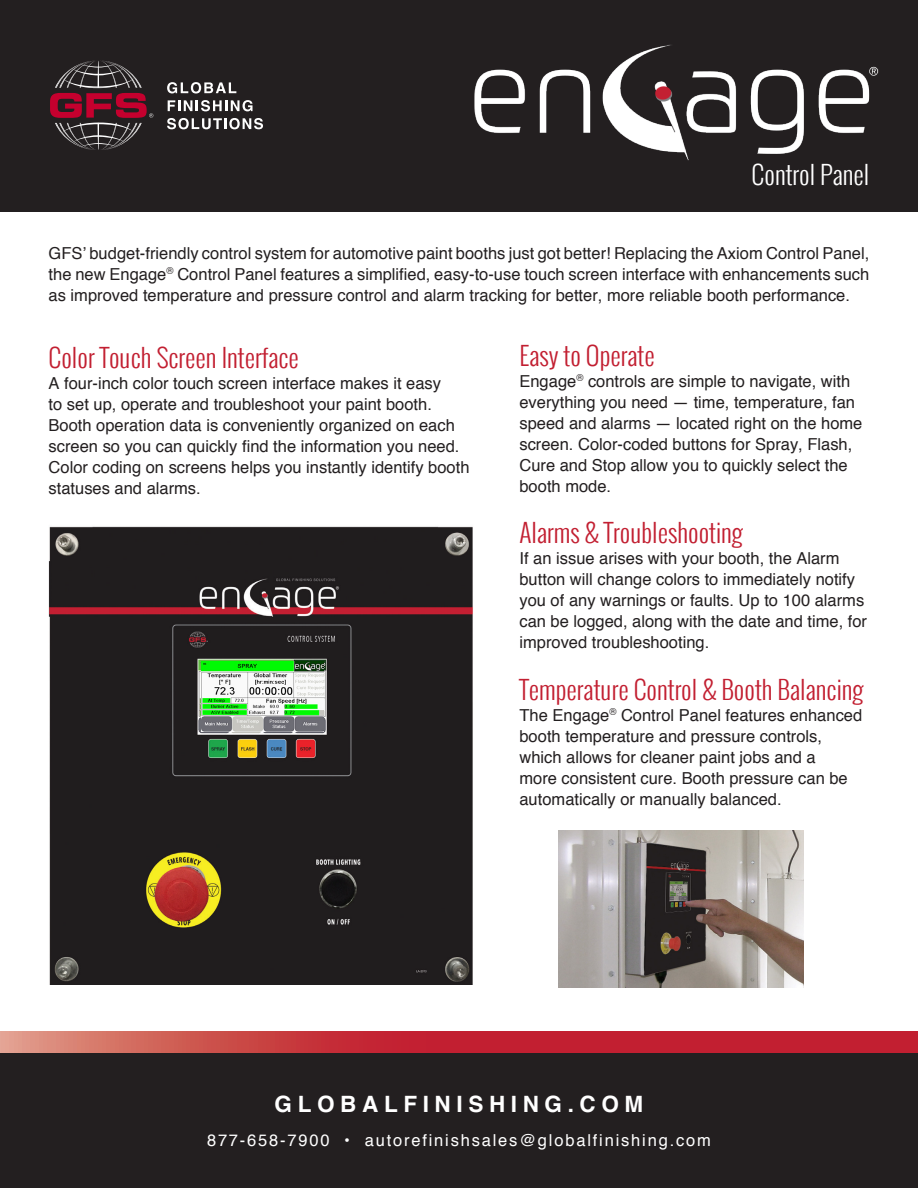
<style>
.page{position:relative;width:918px;height:1188px;background:#fff}
.page>*{position:absolute;margin:0;border:0;box-sizing:border-box;transform-origin:0 0}
.t1{font:300 25.5px "Oswald";color:#c21f31}
.t2{font:300 25.5px "Oswald";color:#fff}
.t3{font:700 22.5px "Helvetica";letter-spacing:.25em;color:#fff}
.t4{font:16.5px/21px "Helvetica";color:#231f20}
.t5{font:16.5px "Helvetica";letter-spacing:.11em;color:#fff}
</style>
<div class="page">
<div style="left:0;top:0;width:918px;height:212px;background:#231f20"></div>
<div style="left:0;top:1049px;width:918px;height:139px;background:#231f20"></div>
<svg style="left:0;top:1031px;width:918px;height:22px;background:#c73840"></svg>
<img style="left:474px;top:44px;width:405px;height:117px">
<img style="left:48px;top:526px;width:425px;height:458px">
<img style="left:201px;top:662px;width:123px;height:69px">
<img style="left:558px;top:830px;width:246px;height:158px">
<svg style="left:50px;top:60px;width:103px;height:90px"></svg>
<svg style="left:167px;top:82px;width:69px;height:12px"></svg>
<svg style="left:168px;top:100px;width:85px;height:11px"></svg>
<svg style="left:167px;top:118px;width:96px;height:11px"></svg>
<p class="t2" style="left:752px;top:155px;width:119px">Control Panel</p>
<p class="t4" style="left:49px;top:243px;width:822px;text-align:justify">GFS’ budget-friendly control system for automotive paint booths just got better! Replacing the Axiom Control Panel, the new Engage<sup>®</sup> Control Panel features a simplified, easy-to-use touch screen interface with enhancements such as improved temperature and pressure control and alarm tracking for better, more reliable booth performance.</p>
<p class="t1" style="left:49px;top:339px;width:252px">Color Touch Screen Interface</p>
<p class="t4" style="left:49px;top:373px;width:422px">A four-inch color touch screen interface makes it easy<br>to set up, operate and troubleshoot your paint booth.<br>Booth operation data is conveniently organized on each screen so you can quickly find the information you need.<br>Color coding on screens helps you instantly identify booth statuses and alarms.</p>
<p class="t1" style="left:519px;top:336px;width:137px">Easy to Operate</p>
<p class="t4" style="left:519px;top:371px;width:345px">Engage<sup>®</sup> controls are simple to navigate, with everything you need — time, temperature, fan speed and alarms — located right on the home screen. Color-coded buttons for Spray, Flash, Cure and Stop allow you to quickly select the booth mode.</p>
<p class="t1" style="left:519px;top:514px;width:225px">Alarms &amp; Troubleshooting</p>
<p class="t4" style="left:519px;top:548px;width:349px">If an issue arises with your booth, the Alarm button will change colors to immediately notify you of any warnings or faults. Up to 100 alarms can be logged, along with the date and time, for improved troubleshooting.</p>
<p class="t1" style="left:519px;top:671px;width:345px">Temperature Control &amp; Booth Balancing</p>
<p class="t4" style="left:519px;top:705px;width:344px">The Engage<sup>®</sup> Control Panel features enhanced booth temperature and pressure controls, which allows for cleaner paint jobs and a<br>more consistent cure. Booth pressure can be automatically or manually balanced.</p>
<h2 class="t3" style="left:275px;top:1086px;width:370px">GLOBALFINISHING.COM</h2>
<p class="t5" style="left:207px;top:1128px;width:505px">877-658-7900 • autorefinishsales@globalfinishing.com</p>
</div>
